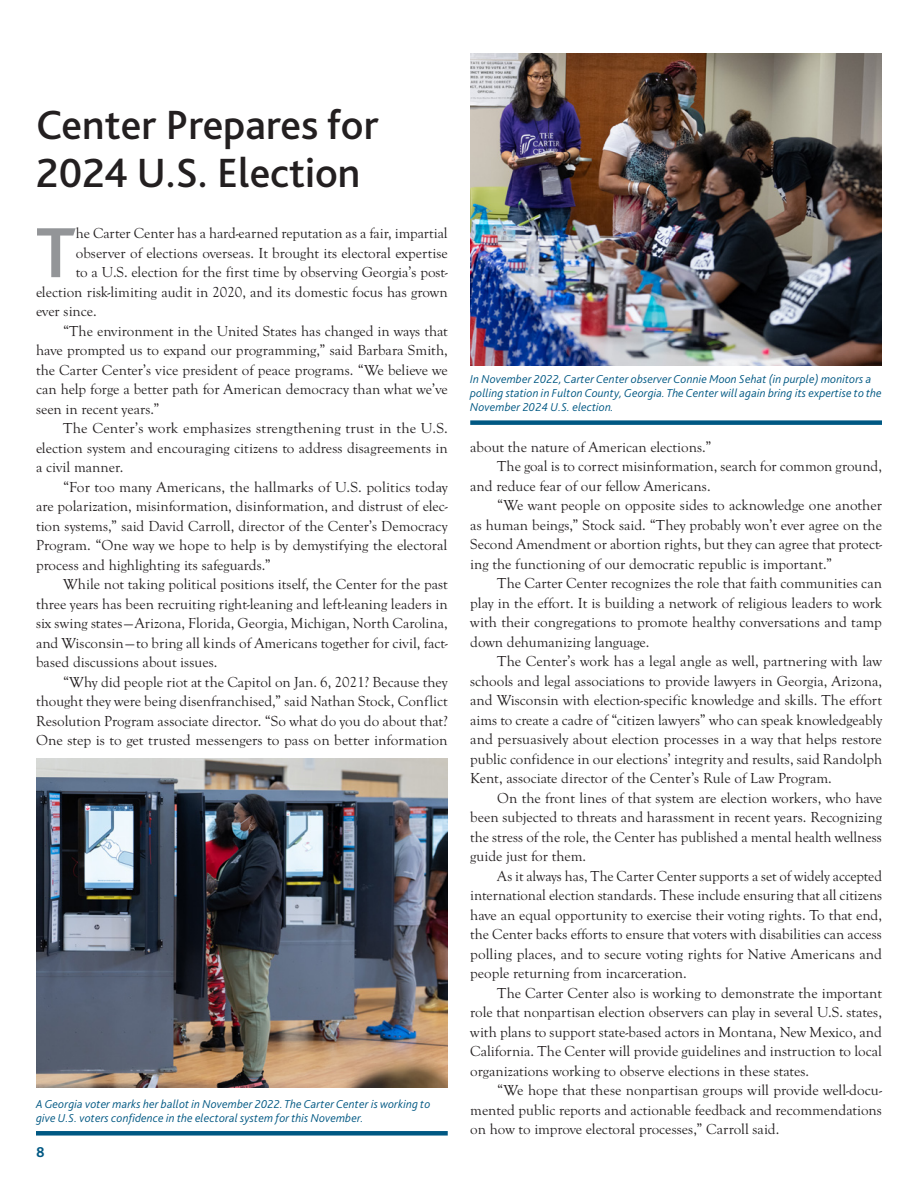
<style>
.page{position:relative;width:918px;height:1188px;background:#fff}
.page>*{position:absolute;margin:0;border:0;box-sizing:border-box;transform-origin:0 0}
._1st_Para{font:700 74.25px "Bliss 2";color:#939598}
.New_Head{font:500 42.75px/48.3px "Bliss 2";color:#231f20}
.New_Body{font:15px/19.5px "Goudy Old Sty";color:#231f20;text-align:justify}
._1st_Para-2{font:15px "Goudy Old Sty";color:#231f20}
.t1{font:700 15px "Bliss 2";color:#005883}
.New_Caption_with_Rul{font:italic 300 12px/14.4px "Bliss 2";letter-spacing:.01em;color:#005883}
</style>
<div class="page">
<img style="left:470px;top:53px;width:412px;height:313px">
<img style="left:36px;top:758px;width:412px;height:329px">
<div style="left:36px;top:1131px;width:412px;height:5px;background:#005883"></div>
<div style="left:470px;top:420px;width:412px;height:5px;background:#005883"></div>
<p class="New_Head" style="left:36px;top:100px;width:344px">Center Prepares for<br>2024 U.S. Election</p>
<p class="_1st_Para" style="left:36px;top:206px;width:41px">T</p>
<p class="_1st_Para-2" style="left:76px;top:225px;width:373px">he Carter Center has a hard-earned reputation as a fair, impartial</p>
<p class="_1st_Para-2" style="left:76px;top:245px;width:373px">observer of elections overseas. It brought its electoral expertise</p>
<p class="_1st_Para-2" style="left:76px;top:264px;width:373px">to a U.S. election for the first time by observing Georgia’s post-</p>
<p class="_1st_Para-2" style="left:36px;top:284px;width:413px">election risk-limiting audit in 2020, and its domestic focus has grown</p>
<p class="_1st_Para-2" style="left:36px;top:303px;width:62px">ever since.</p>
<p class="New_Body" style="left:36px;top:321px;width:413px;text-indent:27px">“The environment in the United States has changed in ways that have prompted us to expand our programming,” said Barbara Smith, the Carter Center’s vice president of peace programs. “We believe we can help forge a better path for American democracy than what we’ve seen in recent years.”</p>
<p class="New_Body" style="left:36px;top:419px;width:413px;text-indent:27px">The Center’s work emphasizes strengthening trust in the U.S. election system and encouraging citizens to address disagreements in a civil manner.</p>
<p class="New_Body" style="left:36px;top:477px;width:413px;text-indent:27px">“For too many Americans, the hallmarks of U.S. politics today are polarization, misinformation, disinformation, and distrust of elec&shy;tion systems,” said David Carroll, director of the Center’s Democracy Program. “One way we hope to help is by demystifying the electoral process and highlighting its safeguards.”</p>
<p class="New_Body" style="left:36px;top:575px;width:413px;text-indent:27px">While not taking political positions itself, the Center for the past three years has been recruiting right-leaning and left-leaning leaders in six swing states—Arizona, Florida, Georgia, Michigan, North Carolina, and Wisconsin—to bring all kinds of Americans together for civil, fact&shy;based discussions about issues.</p>
<p class="New_Body" style="left:36px;top:672px;width:413px;text-indent:27px">“Why did people riot at the Capitol on Jan. 6, 2021? Because they thought they were being disenfranchised,” said Nathan Stock, Conflict Resolution Program associate director. “So what do you do about that?<br>One step is to get trusted messengers to pass on better information</p>
<p class="New_Caption_with_Rul" style="left:36px;top:1096px;width:396px">A Georgia voter marks her ballot in November 2022. The Carter Center is working to give U.S. voters confidence in the electoral system for this November.</p>
<p class="t1" style="left:36px;top:1143px;width:10px">8</p>
<p class="New_Caption_with_Rul" style="left:470px;top:371px;width:413px">In November 2022, Carter Center observer Connie Moon Sehat (in purple) monitors a polling station in Fulton County, Georgia. The Center will again bring its expertise to the<br>November 2024 U.S. election.</p>
<p class="New_Body" style="left:470px;top:437px;width:243px">about the nature of American elections.”</p>
<p class="New_Body" style="left:470px;top:457px;width:413px;text-indent:27px">The goal is to correct misinformation, search for common ground, and reduce fear of our fellow Americans.</p>
<p class="New_Body" style="left:470px;top:496px;width:413px;text-indent:27px">“We want people on opposite sides to acknowledge one another as human beings,” Stock said. “They probably won’t ever agree on the Second Amendment or abortion rights, but they can agree that protect&shy;ing the functioning of our democratic republic is important.”</p>
<p class="New_Body" style="left:470px;top:574px;width:413px;text-indent:27px">The Carter Center recognizes the role that faith communities can play in the effort. It is building a network of religious leaders to work with their congregations to promote healthy conversations and tamp down dehumanizing language.</p>
<p class="New_Body" style="left:470px;top:652px;width:413px;text-indent:27px">The Center’s work has a legal angle as well, partnering with law schools and legal associations to provide lawyers in Georgia, Arizona, and Wisconsin with election-specific knowledge and skills. The effort aims to create a cadre of “citizen lawyers” who can speak knowledgeably and persuasively about election processes in a way that helps restore public confidence in our elections’ integrity and results, said Randolph Kent, associate director of the Center’s Rule of Law Program.</p>
<p class="New_Body" style="left:470px;top:788px;width:413px;text-indent:27px">On the front lines of that system are election workers, who have been subjected to threats and harassment in recent years. Recognizing the stress of the role, the Center has published a mental health wellness guide just for them.</p>
<p class="New_Body" style="left:470px;top:866px;width:413px;text-indent:27px">As it always has, The Carter Center supports a set of widely accepted international election standards. These include ensuring that all citizens have an equal opportunity to exercise their voting rights. To that end, the Center backs efforts to ensure that voters with disabilities can access polling places, and to secure voting rights for Native Americans and people returning from incarceration.</p>
<p class="New_Body" style="left:470px;top:983px;width:413px;text-indent:27px">The Carter Center also is working to demonstrate the important role that nonpartisan election observers can play in several U.S. states, with plans to support state-based actors in Montana, New Mexico, and California. The Center will provide guidelines and instruction to local organizations working to observe elections in these states.</p>
<p class="New_Body" style="left:470px;top:1081px;width:413px;text-indent:27px">“We hope that these nonpartisan groups will provide well-docu&shy;mented public reports and actionable feedback and recommendations on how to improve electoral processes,” Carroll said.</p>
</div>
